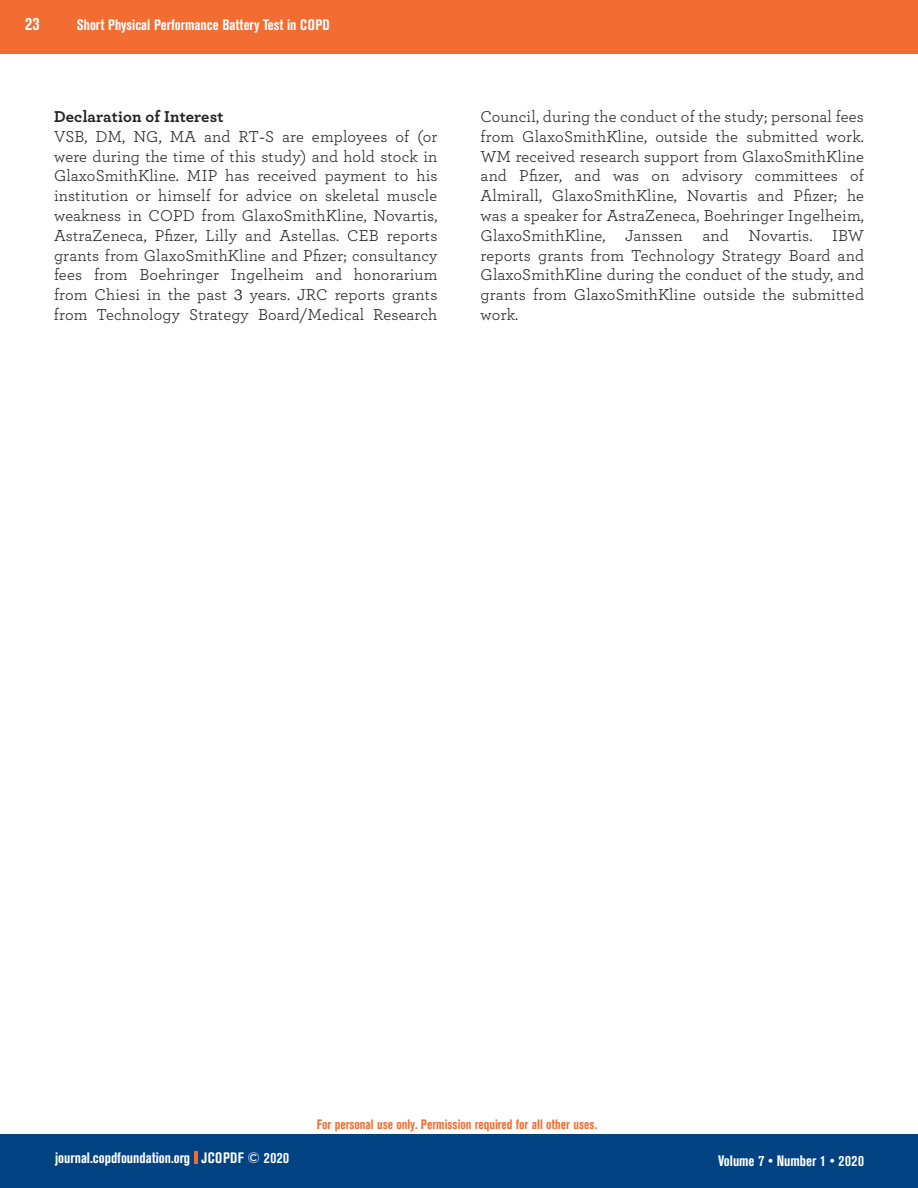
<style>
.page{position:relative;width:918px;height:1188px;background:#fff}
.page>*{position:absolute;margin:0;border:0;box-sizing:border-box;transform-origin:0 0}
.t1{font:700 condensed 18px "Akzidenz Grotesk BE";color:#fff}
.t2{font:16.5px/19.8px "Breathe";letter-spacing:.01em;color:#231f20}
.t3{font:700 condensed 15px "Akzidenz Grotesk BE";color:#fff}
.t4{font:700 condensed 13.5px "Akzidenz Grotesk BE";color:#f36c32}
.s1{font-weight:700}
.s2{font-family:"Bookman Old Style";font-size:15px}
</style>
<div class="page">
<div style="left:0;top:1134px;width:918px;height:54px;background:#004282"></div>
<div style="left:0;top:0;width:918px;height:54px;background:#f36c32"></div>
<svg style="left:194px;top:1152px;width:3px;height:12px"></svg>
<p class="t1" style="left:25px;top:13px;width:16px">23</p>
<p class="t3" style="left:77px;top:16px;width:254px">Short Physical Performance Battery Test in COPD</p>
<p class="t2" style="left:54px;top:106px;width:385px"><span class="s1">Declaration of Interest<br></span>VSB, DM, NG, MA and RT<span class="s2">-</span>S are employees of (or were during the time of this study) and hold stock in GlaxoSmithKline. MIP has received payment to his institution or himself for advice on skeletal muscle weakness in COPD from GlaxoSmithKline, Novartis, AstraZeneca, Pfizer, Lilly and Astellas. CEB reports grants from GlaxoSmithKline and Pfizer; consultancy fees from Boehringer Ingelheim and honorarium from Chiesi in the past <span class="s2">3</span> years. JRC reports grants from Technology Strategy Board/Medical Research</p>
<p class="t2" style="left:481px;top:106px;width:385px;text-align:justify">Council, during the conduct of the study; personal fees from GlaxoSmithKline, outside the submitted work.<br>WM received research support from GlaxoSmithKline and Pfizer, and was on advisory committees of Almirall, GlaxoSmithKline, Novartis and Pfizer; he was a speaker for AstraZeneca, Boehringer Ingelheim, GlaxoSmithKline, Janssen and Novartis. IBW reports grants from Technology Strategy Board and GlaxoSmithKline during the conduct of the study, and grants from GlaxoSmithKline outside the submitted work.</p>
<p class="t4" style="left:317px;top:1117px;width:282px">For personal use only. Permission required for all other uses.</p>
<p class="t3" style="left:55px;top:1149px;width:236px">journal.copdfoundation.org JCOPDF © 2020</p>
<p class="t3" style="left:718px;top:1152px;width:147px">Volume 7 • Number 1 • 2020</p>
</div>
